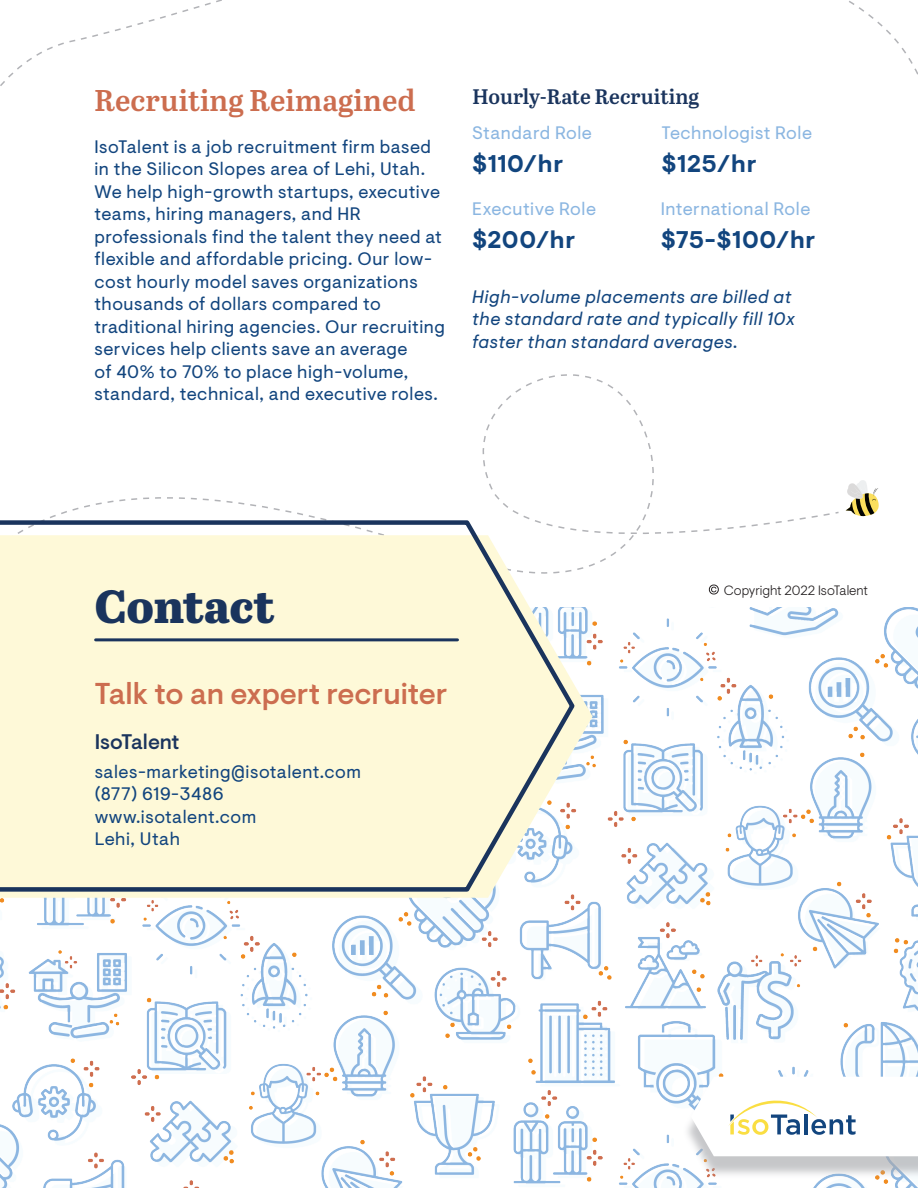
<style>
.page{position:relative;width:918px;height:1188px;background:#fff}
.page>*{position:absolute;margin:0;border:0;box-sizing:border-box;transform-origin:0 0}
.t1{font:800 46.5px "Abril Text";letter-spacing:-.005em;color:#1a345d}
.t2{font:500 30px "Visuelt Pro";color:#cc6d4f}
.t3{font:600 30px "Abril Text";color:#cc6d4f}
.t4{font:700 24px "Visuelt Pro";letter-spacing:.03em;color:#12457e}
.t5{font:600 21px "Abril Text";color:#1a345d}
.t6{font:500 21px "Visuelt Pro";color:#1a345d}
.t7{font:18px/22.5px "Visuelt Pro";letter-spacing:.03em;color:#12457e}
.t8{font:italic 18px/22.5px "Visuelt Pro";letter-spacing:.03em;color:#12457e}
.t9{font:18px "Visuelt Pro";letter-spacing:.03em;color:#8bb6e1}
.t10{font:300 13.5px "Visuelt Pro";color:#231f20}
</style>
<div class="page">
<svg style="left:0;top:0;width:222px;height:86px"></svg>
<svg style="left:482px;top:374px;width:348px;height:221px"></svg>
<img style="left:0;top:608px;width:918px;height:580px">
<svg style="left:0;top:535px;width:593px;height:363px"></svg>
<svg style="left:0;top:516px;width:577px;height:378px;background:#f6f3d8"></svg>
<hr style="left:96px;top:638px;width:361px;height:3px;background:#1a345d">
<div style="left:683px;top:1084px;width:235px;height:95px;background:#a8a9ad;opacity:.65"></div>
<svg style="left:691px;top:1077px;width:227px;height:79px"></svg>
<svg style="left:846px;top:480px;width:33px;height:36px"></svg>
<h2 class="t3" style="left:94px;top:79px;width:323px">Recruiting Reimagined</h2>
<p class="t7" style="left:94px;top:136px;width:352px">IsoTalent is a job recruitment firm based in the Silicon Slopes area of Lehi, Utah.<br>We help high-growth startups, executive teams, hiring managers, and HR professionals find the talent they need at flexible and affordable pricing. Our low&shy;cost hourly model saves organizations thousands of dollars compared to traditional hiring agencies. Our recruiting services help clients save an average<br>of 40% to 70% to place high-volume, standard, technical, and executive roles.</p>
<p class="t5" style="left:472px;top:81px;width:228px">Hourly-Rate Recruiting</p>
<p class="t9" style="left:472px;top:122px;width:121px">Standard Role</p>
<h3 class="t4" style="left:472px;top:149px;width:93px">$110/hr</h3>
<p class="t9" style="left:661px;top:122px;width:152px">Technologist Role</p>
<h3 class="t4" style="left:661px;top:149px;width:97px">$125/hr</h3>
<p class="t9" style="left:472px;top:198px;width:125px">Executive Role</p>
<p class="t9" style="left:661px;top:198px;width:151px">International Role</p>
<h3 class="t4" style="left:472px;top:225px;width:105px">$200/hr</h3>
<h3 class="t4" style="left:661px;top:225px;width:156px">$75-$100/hr</h3>
<p class="t8" style="left:472px;top:286px;width:324px">High-volume placements are billed at the standard rate and typically fill 10x faster than standard averages.</p>
<h1 class="t1" style="left:94px;top:572px;width:183px">Contact</h1>
<h2 class="t2" style="left:94px;top:676px;width:355px">Talk to an expert recruiter</h2>
<p class="t6" style="left:95px;top:730px;width:86px">IsoTalent</p>
<p class="t7" style="left:95px;top:761px;width:268px">sales-marketing@isotalent.com (877) 619-3486 www.isotalent.com<br>Lehi, Utah</p>
<p class="t10" style="left:724px;top:582px;width:146px">Copyright 2022 IsoTalent</p>
</div>
